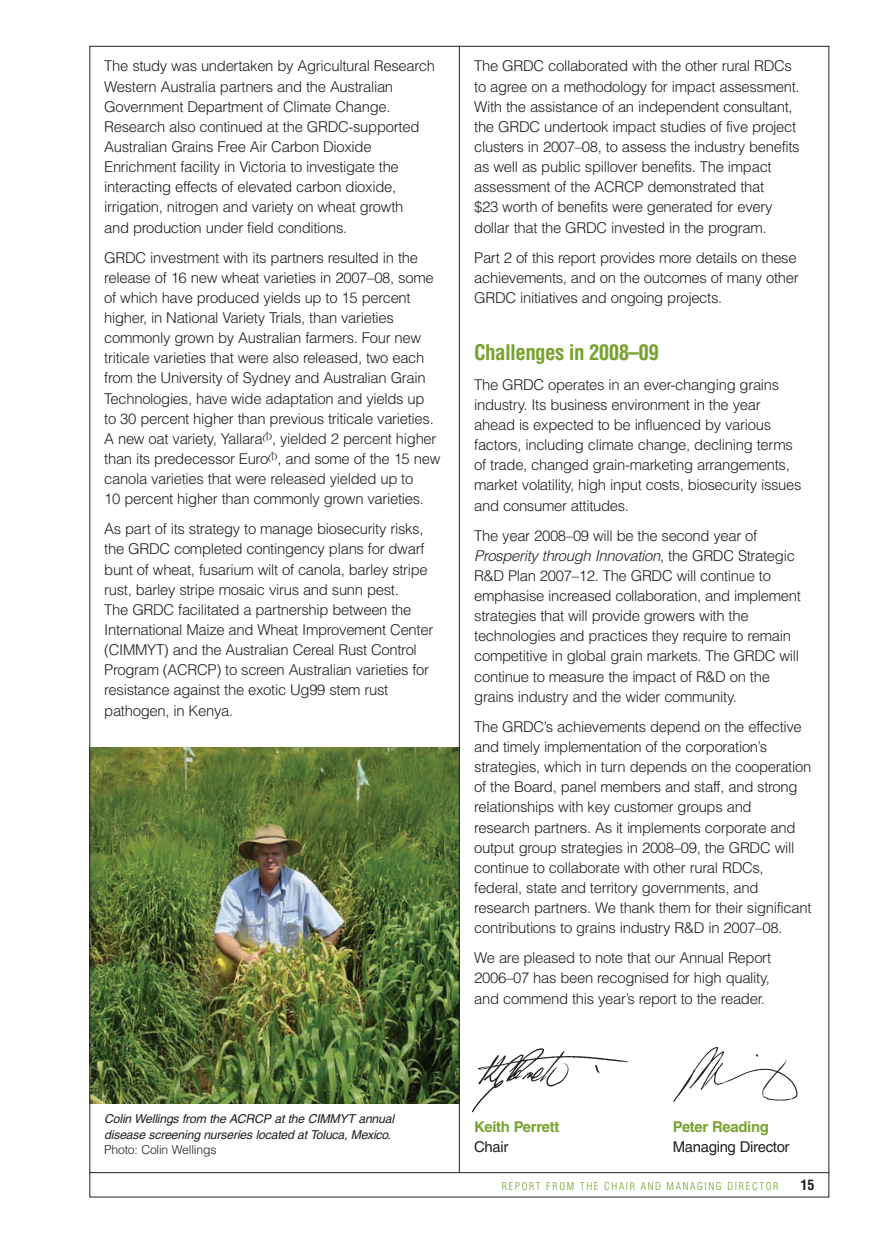
<style>
.page{position:relative;width:874px;height:1241px;background:#fff}
.page>*{position:absolute;margin:0;border:0;box-sizing:border-box;transform-origin:0 0}
.t1{font:700 condensed 21px "Helvetica";letter-spacing:-.03em;color:#78a22d}
.t2{font:300 14.88px/20.1px "Helvetica";letter-spacing:-.02em;color:#231f20}
.t3{font:700 14.88px "Helvetica";letter-spacing:-.02em;color:#78a22d}
.t4{font:14.88px "Helvetica";letter-spacing:-.02em;color:#231f20}
.t5{font:700 condensed 14px "Helvetica";color:#231f20}
.t6{font:italic 12.25px/15.8px "Helvetica";color:#231f20}
.t7{font:300 12.25px "Helvetica";letter-spacing:-.015em;color:#231f20}
.t8{font:300 condensed 10.5px "Helvetica";letter-spacing:.155em;color:#78a22d}
.s1{font-style:italic}
</style>
<div class="page">
<hr style="left:89px;top:1171px;width:739px;height:1px;background:#231f20">
<img style="left:91px;top:747px;width:367px;height:356px">
<img style="left:673px;top:1047px;width:125px;height:55px">
<img style="left:472px;top:1048px;width:155px;height:65px">
<hr style="left:458px;top:46px;width:1px;height:1126px;background:#231f20">
<p class="t2" style="left:104px;top:57px;width:332px">The study was undertaken by Agricultural Research Western Australia partners and the Australian Government Department of Climate Change.<br>Research also continued at the GRDC-supported Australian Grains Free Air Carbon Dioxide Enrichment facility in Victoria to investigate the interacting effects of elevated carbon dioxide, irrigation, nitrogen and variety on wheat growth<br>and production under field conditions.</p>
<p class="t2" style="left:104px;top:249px;width:337px">GRDC investment with its partners resulted in the release of 16 new wheat varieties in 2007–08, some of which have produced yields up to 15 percent higher, in National Variety Trials, than varieties commonly grown by Australian farmers. Four new triticale varieties that were also released, two each from the University of Sydney and Australian Grain Technologies, have wide adaptation and yields up to 30 percent higher than previous triticale varieties.<br>A new oat variety, Yallara<sup>A</sup>, yielded 2 percent higher than its predecessor Euro<sup>A</sup>, and some of the 15 new canola varieties that were released yielded up to<br>10 percent higher than commonly grown varieties.</p>
<p class="t2" style="left:104px;top:520px;width:330px">As part of its strategy to manage biosecurity risks, the GRDC completed contingency plans for dwarf bunt of wheat, fusarium wilt of canola, barley stripe rust, barley stripe mosaic virus and sunn pest.<br>The GRDC facilitated a partnership between the International Maize and Wheat Improvement Center (CIMMYT) and the Australian Cereal Rust Control Program (ACRCP) to screen Australian varieties for resistance against the exotic Ug99 stem rust pathogen, in Kenya.</p>
<p class="t2" style="left:474px;top:57px;width:327px">The GRDC collaborated with the other rural RDCs to agree on a methodology for impact assessment.<br>With the assistance of an independent consultant, the GRDC undertook impact studies of five project clusters in 2007–08, to assess the industry benefits as well as public spillover benefits. The impact assessment of the ACRCP demonstrated that<br>$23 worth of benefits were generated for every dollar that the GRDC invested in the program.</p>
<p class="t2" style="left:474px;top:249px;width:326px">Part 2 of this report provides more details on these achievements, and on the outcomes of many other<br>GRDC initiatives and ongoing projects.</p>
<h1 class="t1" style="left:474px;top:344px;width:186px">Challenges in 2008–09</h1>
<p class="t2" style="left:474px;top:376px;width:329px">The GRDC operates in an ever-changing grains industry. Its business environment in the year ahead is expected to be influenced by various factors, including climate change, declining terms of trade, changed grain-marketing arrangements, market volatility, high input costs, biosecurity issues and consumer attitudes.</p>
<p class="t2" style="left:474px;top:526px;width:328px">The year 2008–09 will be the second year of <span class="s1">Prosperity through Innovation</span>, t h e G R D C S t r a t e g i c R&amp;D Plan 2007–12. The GRDC will continue to emphasise increased collaboration, and implement strategies that will provide growers with the technologies and practices they require to remain competitive in global grain markets. The GRDC will continue to measure the impact of R&amp;D on the grains industry and the wider community.</p>
<p class="t2" style="left:474px;top:717px;width:338px">The GRDC’s achievements depend on the effective and timely implementation of the corporation’s strategies, which in turn depends on the cooperation of the Board, panel members and staff, and strong relationships with key customer groups and<br>research partners. As it implements corporate and output group strategies in 2008–09, the GRDC will continue to collaborate with other rural RDCs, federal, state and territory governments, and research partners. We thank them for their significant contributions to grains industry R&amp;D in 2007–08.</p>
<p class="t2" style="left:474px;top:949px;width:298px;text-align:justify">We are pleased to note that our Annual Report 2006–07 has been recognised for high quality, and commend this year’s report to the reader.</p>
<p class="t6" style="left:104px;top:1111px;width:293px">Colin Wellings from the ACRCP at the CIMMYT annual disease screening nurseries located atToluca, Mexico.</p>
<p class="t7" style="left:104px;top:1145px;width:114px">Photo: Colin Wellings</p>
<p class="t3" style="left:474px;top:1120px;width:87px">Keith Perrett</p>
<p class="t3" style="left:672px;top:1120px;width:97px">Peter Reading</p>
<p class="t4" style="left:474px;top:1140px;width:36px">Chair</p>
<p class="t4" style="left:672px;top:1140px;width:118px">Managing Director</p>
<p class="t8" style="left:501px;top:1181px;width:278px">REPORT FROM THE CHAIR AND MANAGING DIRECTOR</p>
<p class="t5" style="left:800px;top:1179px;width:15px">15</p>
</div>
